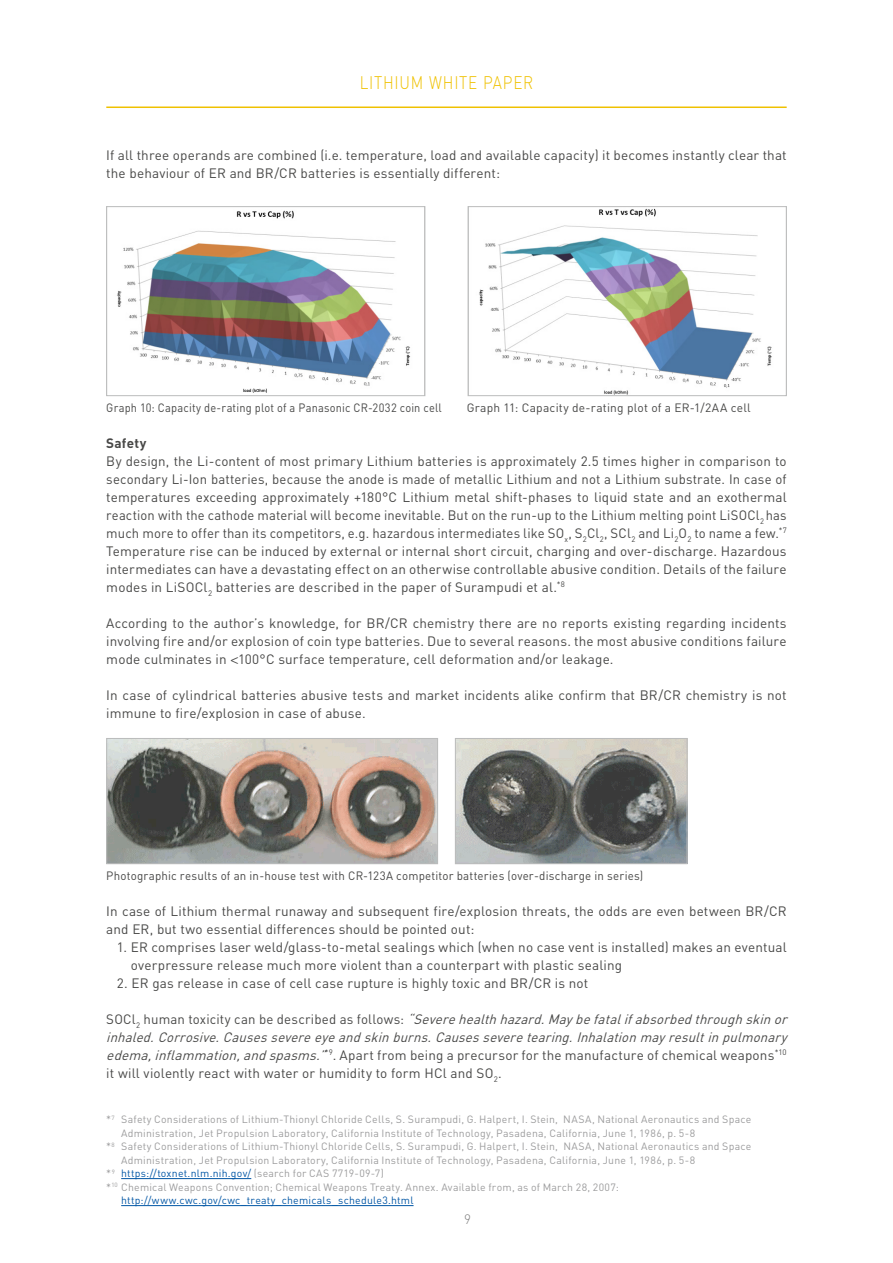
<style>
.page{position:relative;width:893px;height:1263px;background:#fff}
.page>*{position:absolute;margin:0;border:0;box-sizing:border-box;transform-origin:0 0}
.t1{font:300 18px "DIN";letter-spacing:.05em;color:#efc100;scale:.85 1}
.t2{font:13.5px/18px "DIN";letter-spacing:.01em;color:#484847}
.t3{font:italic 13.5px/18px "DIN";color:#484847}
.t4{font:700 13.5px "DIN";letter-spacing:.015em;color:#484847}
.t5{font:300 13.5px "DIN";color:#7d7d7d}
.t6{font:12px "DIN";letter-spacing:.015em;color:#484847;scale:.96 1}
.t7{font:12px "DIN";letter-spacing:.015em;color:#484847;scale:.92 1}
.t8{font:12px "DIN";letter-spacing:.015em;color:#484847}
.t9{font:10.5px "DIN";letter-spacing:.02em;color:#9c9c9d}
.t10{font:10.5px "DIN";letter-spacing:.025em;color:#0056a5}
.s1{font-family:"Helvetica Neue"}
.s2{font-style:normal}
.s3{color:#9c9c9d}
</style>
<div class="page">
<hr style="left:106px;top:106px;width:681px;height:2px;background:#efc100">
<img style="left:117px;top:210px;width:294px;height:183px">
<div style="left:106px;top:206px;width:319px;height:190px;border:1px solid #bbbcbc"></div>
<img style="left:108px;top:740px;width:328px;height:122px">
<div style="left:106px;top:738px;width:332px;height:126px;border:1px solid #bbbcbc"></div>
<img style="left:457px;top:740px;width:228px;height:122px">
<div style="left:455px;top:738px;width:232px;height:126px;border:1px solid #bbbcbc"></div>
<img style="left:479px;top:208px;width:293px;height:186px">
<div style="left:468px;top:206px;width:319px;height:190px;border:1px solid #bbbcbc"></div>
<hr style="left:121px;top:1178px;width:130px;height:1px;background:#0056a5">
<hr style="left:121px;top:1205px;width:293px;height:1px;background:#0056a5">
<h1 class="t1" style="left:360px;top:71px;width:206px">LITHIUM WHITE PAPER</h1>
<p class="t2" style="left:106px;top:146px;width:682px">If all three operands are combined (i.e. temperature, load and available capacity) it becomes instantly clear that the behaviour of ER and BR/CR batteries is essentially different:</p>
<p class="t7" style="left:106px;top:400px;width:366px">Graph 10: Capacity de-rating plot of a Panasonic CR-2032 coin cell</p>
<p class="t8" style="left:467px;top:400px;width:286px">Graph 11: Capacity de-rating plot of a ER-1/2AA cell</p>
<p class="t4" style="left:106px;top:434px;width:42px">Safety</p>
<p class="t2" style="left:106px;top:452px;width:682px;text-align:justify">By design, the Li-content of most primary Lithium batteries is approximately 2.5 times higher in comparison to secondary Li-Ion batteries, because the anode is made of metallic Lithium and not a Lithium substrate. In case of temperatures exceeding approximately +180°C Lithium metal shift-phases to liquid state and an exothermal reaction with the cathode material will become inevitable. But on the run-up to the Lithium melting point LiSOCl<sub>2</sub> has much more to offer than its competitors, e.g. hazardous intermediates like SO<sub>x</sub>, S<sub>2</sub>Cl<sub>2</sub>, SCl<sub>2</sub> and Li<sub>2</sub>O<sub>2</sub> to name a few.<sup>*7<br></sup>Temperature rise can be induced by external or internal short circuit, charging and over-discharge. Hazardous intermediates can have a devastating effect on an otherwise controllable abusive condition. Details of the failure modes in LiSOCl<sub>2</sub> batteries are described in the paper of Surampudi et al.<sup>*8</sup></p>
<p class="t2" style="left:106px;top:614px;width:682px;text-align:justify">According to the author’s knowledge, for BR/CR chemistry there are no reports existing regarding incidents involving fire and/or explosion of coin type batteries. Due to several reasons. the most abusive conditions failure mode culminates in <span class="s1">&lt;</span>100°C surface temperature, cell deformation and/or leakage.</p>
<p class="t2" style="left:106px;top:686px;width:682px">In case of cylindrical batteries abusive tests and market incidents alike confirm that BR/CR chemistry is not immune to fire/explosion in case of abuse.</p>
<p class="t6" style="left:106px;top:868px;width:561px">Photographic results of an in-house test with CR-123A competitor batteries (over-discharge in series)</p>
<p class="t2" style="left:106px;top:902px;width:682px">In case of Lithium thermal runaway and subsequent fire/explosion threats, the odds are even between BR/CR and ER, but two essential differences should be pointed out:</p>
<p class="t2" style="left:131px;top:938px;width:657px;text-indent:-14px">1. ER comprises laser weld/glass-to-metal sealings which (when no case vent is installed) makes an eventual overpressure release much more violent than a counterpart with plastic sealing</p>
<p class="t2" style="left:117px;top:974px;width:473px">2. ER gas release in case of cell case rupture is highly toxic and BR/CR is not</p>
<p class="t3" style="left:106px;top:1010px;width:686px"><span class="s2">S O C l</span> <sub>2</sub> <span class="s2">h u m a n t o x i c i t y c a n b e d e s c r i b e d a s f o l l o w s :</span> “Severehealthhazard.Maybefatalifabsorbedthroughskinor inhaled.Corrosive.Causessevereeyeandskinburns.Causesseveretearing.Inhalationmayresultinpulmonary edema,inflammation,andspasms.”<sup>*9</sup><span class="s2">. Apart from being a precursor for the manufacture of chemical weapons</span><sup>*10 </sup><span class="s2">it will violently react with water or humidity to form HCl and SO</span><sub>2</sub><span class="s2">.</span></p>
<p class="t9" style="left:106px;top:1113px;width:647px">*<sup>7</sup> Safety Considerations of Lithium-Thionyl Chloride Cells, S. Surampudi, G. Halpert, I. Stein, NASA, National Aeronautics and Space</p>
<p class="t9" style="left:121px;top:1126px;width:575px">Administration, Jet Propulsion Laboratory, California Institute of Technology, Pasadena, California, June 1, 1986, p. 5-8</p>
<p class="t9" style="left:106px;top:1140px;width:647px">*<sup>8</sup> Safety Considerations of Lithium-Thionyl Chloride Cells, S. Surampudi, G. Halpert, I. Stein, NASA, National Aeronautics and Space</p>
<p class="t9" style="left:121px;top:1153px;width:575px">Administration, Jet Propulsion Laboratory, California Institute of Technology, Pasadena, California, June 1, 1986, p. 5-8</p>
<p class="t10" style="left:106px;top:1167px;width:279px"><span class="s3">*</span><sup>9</sup> https://toxnet.nlm.nih.gov/ <span class="s3">(search for CAS 7719-09-7)</span></p>
<p class="t9" style="left:106px;top:1180px;width:514px">*<sup>10</sup> Chemical Weapons Convention; Chemical Weapons Treaty. Annex. Available from, as of March 28, 2007:</p>
<p class="t10" style="left:121px;top:1194px;width:294px">http://www.cwc.gov/cwc_treaty_chemicals_schedule3.html</p>
<p class="t5" style="left:464px;top:1211px;width:8px">9</p>
</div>
